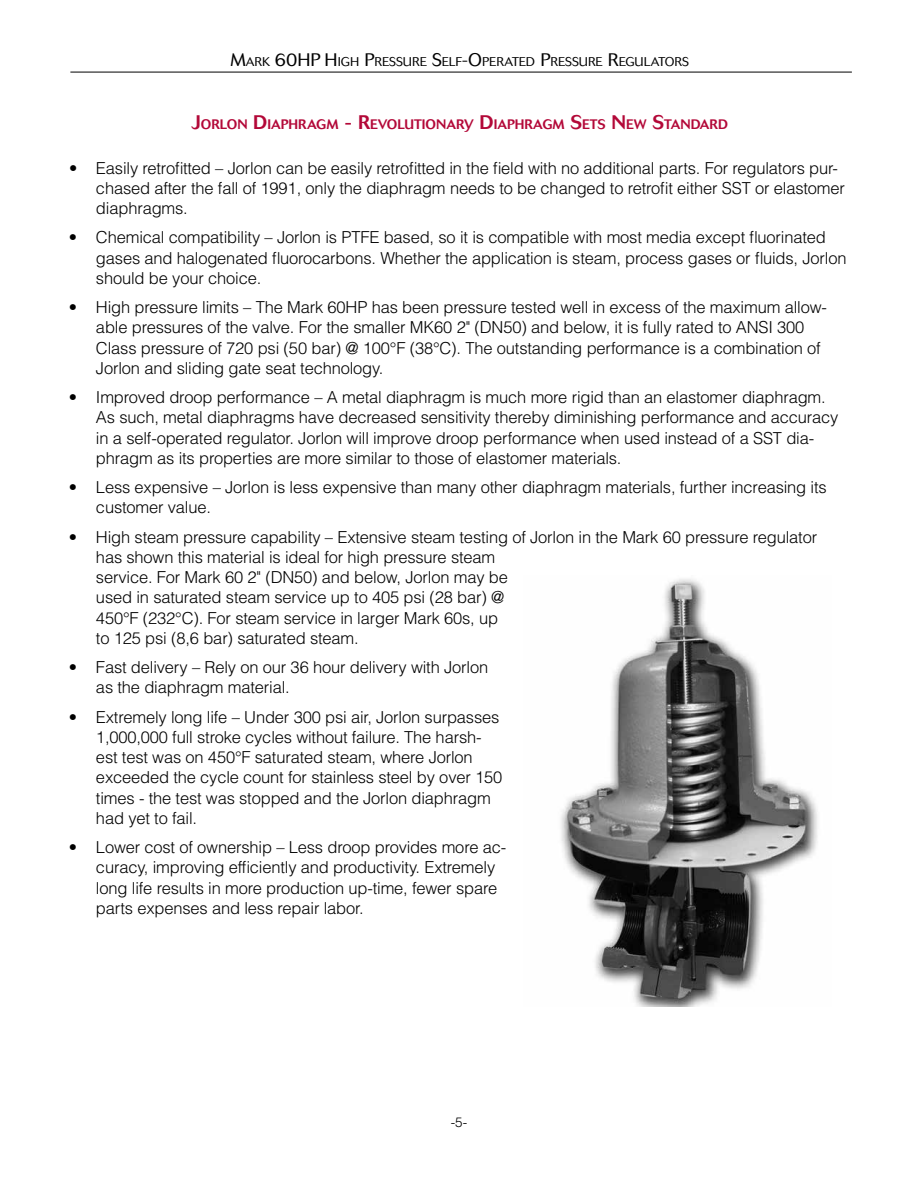
<style>
.page{position:relative;width:918px;height:1188px;background:#fff}
.page>*{position:absolute;margin:0;border:0;box-sizing:border-box;transform-origin:0 0}
.t1{font:300 16.5px/20.2px "Helvetica LT Std";letter-spacing:-.01em;color:#000}
.t2{font:500 13.65px "Cosmos BQ";color:#b30838}
.t3{font:300 13.5px "Helvetica LT Std";color:#000}
.t4{font:300 12.6px "Cosmos BQ";color:#000}
.s1{font-size:18px}
.s2{font-size:19.5px}
</style>
<div class="page">
<hr style="left:70px;top:72px;width:782px;height:1px;background:#000">
<img style="left:561px;top:579px;width:257px;height:427px">
<p class="t4" style="left:230px;top:54px;width:460px"><span class="s1">M</span>ARK <span class="s1">60HP H</span>IGH <span class="s1">P</span>RESSURE <span class="s1">S</span>ELF<span class="s1">-O</span>PERATED <span class="s1">P</span>RESSURE <span class="s1">R</span>EGULATORS</p>
<p class="t2" style="left:192px;top:119px;width:538px"><span class="s2">J</span>ORLON <span class="s2">D</span>IAPHRAGM <span class="s2">- R</span>EVOLUTIONARY <span class="s2">D</span>IAPHRAGM <span class="s2">S</span>ETS <span class="s2">N</span>EW <span class="s2">S</span>TANDARD</p>
<p class="t1" style="left:96px;top:159px;width:751px;text-indent:-27px">• Easily retrofitted – Jorlon can be easily retrofitted in the field with no additional parts. For regulators pur&shy;chased after the fall of 1991, only the diaphragm needs to be changed to retrofit either SST or elastomer diaphragms.</p>
<p class="t1" style="left:96px;top:229px;width:752px;text-indent:-27px">• Chemical compatibility – Jorlon is PTFE based, so it is compatible with most media except fluorinated gases and halogenated fluorocarbons. Whether the application is steam, process gases or fluids, Jorlon should be your choice.</p>
<p class="t1" style="left:96px;top:299px;width:732px;text-indent:-27px">• High pressure limits – The Mark 60HP has been pressure tested well in excess of the maximum allow&shy;able pressures of the valve. For the smaller MK60 2" (DN50) and below, it is fully rated to ANSI 300<br>Class pressure of 720 psi (50 bar) @ 100°F (38°C). The outstanding performance is a combination of Jorlon and sliding gate seat technology.</p>
<p class="t1" style="left:96px;top:389px;width:744px;text-indent:-27px">• Improved droop performance – A metal diaphragm is much more rigid than an elastomer diaphragm.<br>As such, metal diaphragms have decreased sensitivity thereby diminishing performance and accuracy in a self-operated regulator. Jorlon will improve droop performance when used instead of a SST dia&shy;phragm as its properties are more similar to those of elastomer materials.</p>
<p class="t1" style="left:96px;top:479px;width:732px;text-indent:-27px">• Less expensive – Jorlon is less expensive than many other diaphragm materials, further increasing its customer value.</p>
<p class="t1" style="left:96px;top:528px;width:723px;text-indent:-27px">• High steam pressure capability – Extensive steam testing of Jorlon in the Mark 60 pressure regulator has shown this material is ideal for high pressure steam<br>service. For Mark 60 2" (DN50) and below, Jorlon may be<br>used in saturated steam service up to 405 psi (28 bar) @<br>450°F (232°C). For steam service in larger Mark 60s, up<br>to 125 psi (8,6 bar) saturated steam.</p>
<p class="t1" style="left:96px;top:659px;width:394px;text-indent:-27px">• Fast delivery – Rely on our 36 hour delivery with Jorlon as the diaphragm material.</p>
<p class="t1" style="left:96px;top:708px;width:408px;text-indent:-27px">• Extremely long life – Under 300 psi air, Jorlon surpasses 1,000,000 full stroke cycles without failure. The harsh&shy;est test was on 450°F saturated steam, where Jorlon exceeded the cycle count for stainless steel by over 150 times - the test was stopped and the Jorlon diaphragm had yet to fail.</p>
<p class="t1" style="left:96px;top:839px;width:412px;text-indent:-27px">• Lower cost of ownership – Less droop provides more ac&shy;curacy, improving efficiently and productivity. Extremely long life results in more production up-time, fewer spare parts expenses and less repair labor.</p>
<p class="t3" style="left:451px;top:1117px;width:18px">-5-</p>
</div>
